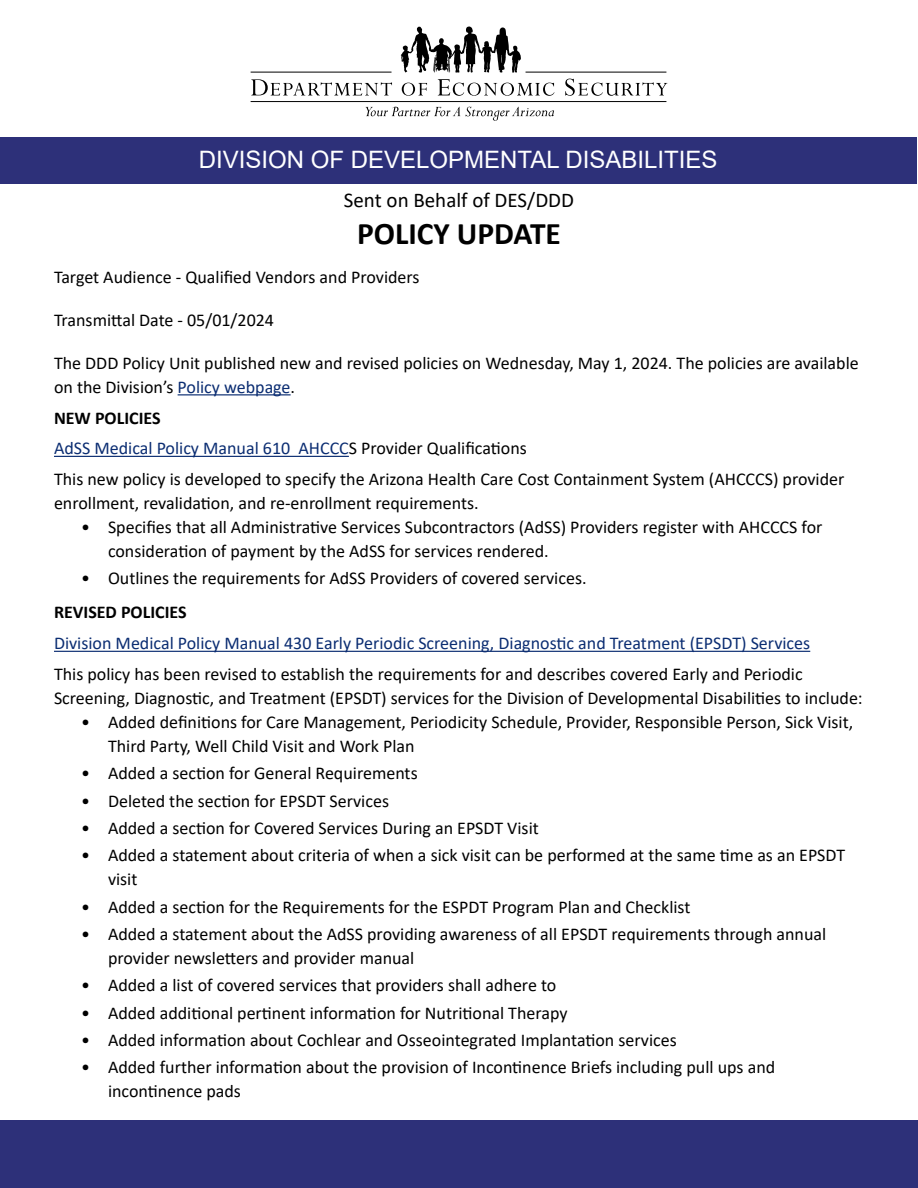
<style>
.page{position:relative;width:918px;height:1188px;background:#fff}
.page>*{position:absolute;margin:0;border:0;box-sizing:border-box;transform-origin:0 0}
.t1{font:700 31.5px "Calibri";color:#000}
.t2{font:24px "Arial";color:#fff}
.t3{font:21px "Calibri";color:#000}
.t4{font:18px/24px "Calibri";color:#000}
.t5{font:18px "Calibri";color:#0b2d72}
.t6{font:700 18px "Calibri";color:#000}
.s1{color:#0b2d72}
.s2{font-weight:700}
</style>
<div class="page">
<div style="left:0;top:1120px;width:918px;height:68px;background:#2d3079"></div>
<div style="left:1px;top:138px;width:916px;height:46px;background:#2d3079"></div>
<svg style="left:251px;top:79px;width:141px;height:16px"></svg>
<svg style="left:366px;top:107px;width:188px;height:14px"></svg>
<svg style="left:401px;top:27px;width:120px;height:46px"></svg>
<svg style="left:402px;top:83px;width:25px;height:13px"></svg>
<svg style="left:438px;top:79px;width:116px;height:17px"></svg>
<svg style="left:565px;top:79px;width:102px;height:17px"></svg>
<hr style="left:251px;top:72px;width:141px;height:1px;background:#000">
<hr style="left:526px;top:72px;width:140px;height:1px;background:#000">
<hr style="left:251px;top:101px;width:415px;height:1px;background:#000">
<hr style="left:178px;top:394px;width:113px;height:1px;background:#0b2d72">
<hr style="left:54px;top:456px;width:295px;height:1px;background:#0b2d72">
<hr style="left:54px;top:651px;width:756px;height:1px;background:#0b2d72">
<h2 class="t2" style="left:199px;top:143px;width:520px">DIVISION OF DEVELOPMENTAL DISABILITIES</h2>
<p class="t3" style="left:344px;top:185px;width:232px">Sent on Behalf of DES/DDD</p>
<h1 class="t1" style="left:357px;top:212px;width:205px">POLICY UPDATE</h1>
<p class="t4" style="left:54px;top:264px;width:367px">Target Audience - Qualified Vendors and Providers</p>
<p class="t4" style="left:54px;top:307px;width:222px">Transmittal Date - 05/01/2024</p>
<p class="t4" style="left:54px;top:350px;width:806px">The DDD Policy Unit published new and revised policies on Wednesday, May 1, 2024. The policies are available on the Division’s <span class="s1">Policy webpage</span>.</p>
<p class="t4" style="left:54px;top:402px;width:792px;line-height:30.8px"><span class="s2">NEW POLICIES<br></span><span class="s1">AdSS Medical Policy Manual 610 AHCCC</span>S Provider Qualifications<br>This new policy is developed to specify the Arizona Health Care Cost Containment System (AHCCCS) provider</p>
<p class="t4" style="left:54px;top:491px;width:426px">enrollment, revalidation, and re-enrollment requirements.</p>
<p class="t4" style="left:108px;top:515px;width:716px;text-indent:-27px">• Specifies that all Administrative Services Subcontractors (AdSS) Providers register with AHCCCS for consideration of payment by the AdSS for services rendered.</p>
<p class="t4" style="left:81px;top:566px;width:507px">• Outlines the requirements for AdSS Providers of covered services.</p>
<p class="t6" style="left:54px;top:600px;width:134px">REVISED POLICIES</p>
<p class="t5" style="left:54px;top:631px;width:758px">Division Medical Policy Manual 430 Early Periodic Screening, Diagnostic and Treatment (EPSDT) Services</p>
<p class="t4" style="left:54px;top:662px;width:810px">This policy has been revised to establish the requirements for and describes covered Early and Periodic<br>Screening, Diagnostic, and Treatment (EPSDT) services for the Division of Developmental Disabilities to include:</p>
<p class="t4" style="left:108px;top:710px;width:747px;text-indent:-27px">• Added definitions for Care Management, Periodicity Schedule, Provider, Responsible Person, Sick Visit,<br>Third Party, Well Child Visit and Work Plan</p>
<p class="t4" style="left:81px;top:761px;width:338px">• Added a section for General Requirements</p>
<p class="t4" style="left:81px;top:788px;width:310px">• Deleted the section for EPSDT Services</p>
<p class="t4" style="left:81px;top:816px;width:459px">• Added a section for Covered Services During an EPSDT Visit</p>
<p class="t4" style="left:108px;top:843px;width:739px;text-indent:-27px">• Added a statement about criteria of when a sick visit can be performed at the same time as an EPSDT visit</p>
<p class="t4" style="left:81px;top:894px;width:611px">• Added a section for the Requirements for the ESPDT Program Plan and Checklist</p>
<p class="t4" style="left:108px;top:922px;width:720px;text-indent:-27px">• Added a statement about the AdSS providing awareness of all EPSDT requirements through annual provider newsletters and provider manual</p>
<p class="t4" style="left:81px;top:973px;width:477px">• Added a list of covered services that providers shall adhere to</p>
<p class="t4" style="left:81px;top:1000px;width:488px">• Added additional pertinent information for Nutritional Therapy</p>
<p class="t4" style="left:81px;top:1028px;width:597px">• Added information about Cochlear and Osseointegrated Implantation services</p>
<p class="t4" style="left:108px;top:1055px;width:669px;text-indent:-27px">• Added further information about the provision of Incontinence Briefs including pull ups and incontinence pads</p>
</div>
